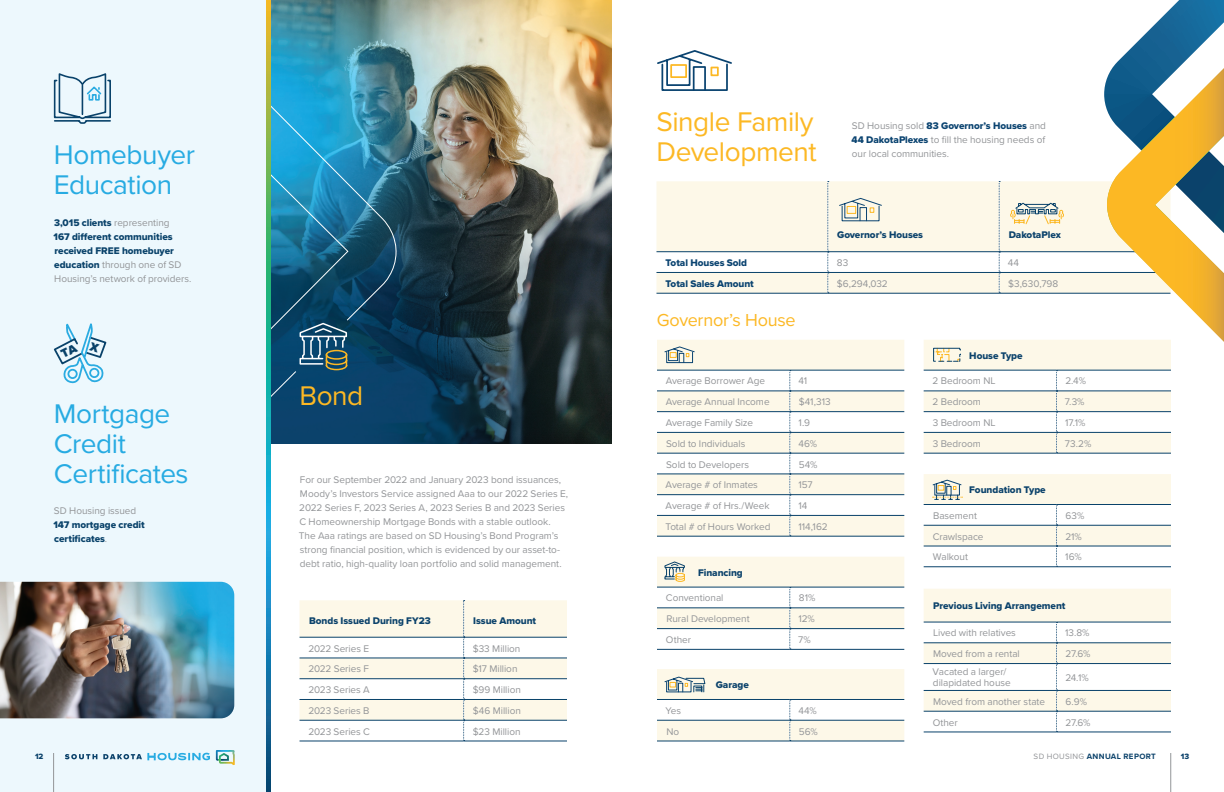
<style>
.page{position:relative;width:1224px;height:792px;background:#fff}
.page>*{position:absolute;margin:0;border:0;box-sizing:border-box;transform-origin:0 0}
.t1{font:28px/30px "Proxima Nova";letter-spacing:-.015em;color:#27abe2}
.t2{font:28px/30px "Proxima Nova";letter-spacing:-.015em;color:#fcb824}
.t3{font:18px "Proxima Nova";letter-spacing:-.015em;color:#fcb824}
.t4{font:10px/14px "Proxima Nova";letter-spacing:-.005em;color:#939598}
.t5{font:10px "Proxima Nova Extrabld";letter-spacing:-.005em;color:#0b426b}
.t6{font:10px/14px "Proxima Nova Extrabld";letter-spacing:-.005em;color:#09426a}
.t7{font:10px "Proxima Nova Extrabld";letter-spacing:-.005em;color:#0a4370}
.t8{font:700 8px "Proxima Nova";letter-spacing:.045em;color:#0b426b}
.t9{font:8px "Proxima Nova Extrabld";color:#0b426b}
.s1{font-family:"Proxima Nova";color:#939598}
.s2{font-family:"Proxima Nova Extrabld";color:#09426a}
.s3{font-family:"Proxima Nova Extrabld";color:#0a4370}
.s4{font-weight:400;color:#939598}
</style>
<div class="page">
<hr style="left:1170px;top:753px;width:1px;height:39px;background:#939598">
<div style="left:0;top:0;width:270px;height:792px;background:#edf8fd"></div>
<hr style="left:53px;top:753px;width:1px;height:39px;background:#939598">
<svg style="left:216px;top:750px;width:19px;height:15px"></svg>
<svg style="left:65px;top:754px;width:32px;height:5px"></svg>
<svg style="left:103px;top:753px;width:107px;height:7px"></svg>
<img style="left:271px;top:0;width:341px;height:444px">
<svg style="left:53px;top:73px;width:58px;height:51px"></svg>
<svg style="left:300px;top:600px;width:267px;height:141px"></svg>
<hr style="left:300px;top:637px;width:164px;height:1px;background:#09426a">
<hr style="left:464px;top:637px;width:103px;height:1px;background:#09426a">
<hr style="left:300px;top:658px;width:164px;height:1px;background:#09426a">
<hr style="left:464px;top:658px;width:103px;height:1px;background:#09426a">
<hr style="left:300px;top:678px;width:164px;height:1px;background:#09426a">
<hr style="left:464px;top:678px;width:103px;height:1px;background:#09426a">
<hr style="left:300px;top:699px;width:164px;height:1px;background:#09426a">
<hr style="left:464px;top:699px;width:103px;height:1px;background:#09426a">
<hr style="left:300px;top:720px;width:164px;height:1px;background:#09426a">
<hr style="left:464px;top:720px;width:103px;height:1px;background:#09426a">
<hr style="left:300px;top:741px;width:164px;height:1px;background:#09426a">
<hr style="left:464px;top:741px;width:103px;height:1px;background:#09426a">
<hr style="left:657px;top:741px;width:133px;height:1px;background:#09426a">
<hr style="left:790px;top:741px;width:114px;height:1px;background:#09426a">
<svg style="left:1130px;top:0;width:94px;height:49px"></svg>
<svg style="left:656px;top:49px;width:568px;height:692px"></svg>
<img style="left:0;top:582px;width:234px;height:136px">
<svg style="left:271px;top:104px;width:126px;height:295px;background:#1a698e"></svg>
<svg style="left:266px;top:0;width:5px;height:792px;background:#3da08c"></svg>
<svg style="left:53px;top:323px;width:54px;height:61px"></svg>
<h1 class="t1" style="left:54px;top:138px;width:143px">Homebuyer<br>Education</h1>
<p class="t6" style="left:54px;top:215px;width:122px">3,015 clients <span class="s1">representing<br></span>167 different communities received FREE homebuyer</p>
<p class="t4" style="left:54px;top:257px;width:139px"><span class="s2">education</span> through one of SD<br>Housing’s network of providers.</p>
<h1 class="t1" style="left:54px;top:397px;width:136px">Mortgage<br>Credit<br>Certificates</h1>
<p class="t4" style="left:54px;top:504px;width:84px">SD Housing issued</p>
<p class="t6" style="left:54px;top:518px;width:93px">147 mortgage credit certificates<span class="s1">.</span></p>
<h1 class="t2" style="left:300px;top:380px;width:65px">Bond</h1>
<p class="t4" style="left:299px;top:473px;width:271px">For our September 2022 and January 2023 bond issuances, Moody’s Investors Service assigned Aaa to our 2022 Series E, 2022 Series F, 2023 Series A, 2023 Series B and 2023 Series C Homeownership Mortgage Bonds with a stable outlook.<br>The Aaa ratings are based on SD Housing’s Bond Program’s strong financial position, which is evidenced by our asset-to&shy;debt ratio, high-quality loan portfolio and solid management.</p>
<p class="t5" style="left:309px;top:613px;width:123px">Bonds Issued During FY23</p>
<p class="t5" style="left:473px;top:613px;width:64px">Issue Amount</p>
<p class="t4" style="left:308px;top:641px;width:62px">2022 Series E</p>
<p class="t4" style="left:473px;top:641px;width:49px">$33 Million</p>
<p class="t4" style="left:308px;top:662px;width:62px">2022 Series F</p>
<p class="t4" style="left:473px;top:662px;width:46px">$17 Million</p>
<p class="t4" style="left:308px;top:682px;width:63px">2023 Series A</p>
<p class="t4" style="left:473px;top:682px;width:50px">$99 Million</p>
<p class="t4" style="left:308px;top:703px;width:63px">2023 Series B</p>
<p class="t4" style="left:473px;top:703px;width:50px">$46 Million</p>
<p class="t4" style="left:308px;top:724px;width:63px">2023 Series C</p>
<p class="t4" style="left:473px;top:724px;width:49px">$23 Million</p>
<h1 class="t2" style="left:656px;top:106px;width:162px">Single Family<br>Development</h1>
<p class="t7" style="left:852px;top:118px;width:196px"><span class="s1">SD Housing sold</span> 83 Governor’s Houses <span class="s1">and</span></p>
<p class="t4" style="left:852px;top:132px;width:195px"><span class="s3">44 DakotaPlexes</span> to fill the housing needs of our local communities.</p>
<p class="t5" style="left:837px;top:227px;width:88px">Governor’s Houses</p>
<p class="t5" style="left:1009px;top:227px;width:54px">DakotaPlex</p>
<p class="t7" style="left:665px;top:255px;width:83px">Total Houses Sold</p>
<p class="t4" style="left:837px;top:255px;width:13px">83</p>
<p class="t4" style="left:1008px;top:255px;width:13px">44</p>
<p class="t7" style="left:665px;top:276px;width:90px">Total Sales Amount</p>
<p class="t4" style="left:837px;top:276px;width:52px">$6,294,032</p>
<p class="t4" style="left:1008px;top:276px;width:51px">$3,630,798</p>
<h2 class="t3" style="left:657px;top:307px;width:140px">Governor’s House</h2>
<p class="t4" style="left:666px;top:374px;width:101px">Average Borrower Age</p>
<p class="t4" style="left:798px;top:374px;width:10px">41</p>
<p class="t4" style="left:666px;top:394px;width:105px">Average Annual Income</p>
<p class="t4" style="left:799px;top:394px;width:33px">$41,313</p>
<p class="t4" style="left:666px;top:415px;width:89px">Average Family Size</p>
<p class="t4" style="left:799px;top:415px;width:13px">1.9</p>
<p class="t4" style="left:666px;top:436px;width:81px">Sold to Individuals</p>
<p class="t4" style="left:798px;top:436px;width:20px">46%</p>
<p class="t4" style="left:666px;top:457px;width:85px">Sold to Developers</p>
<p class="t4" style="left:799px;top:457px;width:20px">54%</p>
<p class="t4" style="left:666px;top:477px;width:94px">Average # of Inmates</p>
<p class="t4" style="left:799px;top:477px;width:16px">157</p>
<p class="t4" style="left:666px;top:498px;width:106px">Average # of Hrs./Week</p>
<p class="t4" style="left:799px;top:498px;width:10px">14</p>
<p class="t4" style="left:665px;top:519px;width:107px">Total # of Hours Worked</p>
<p class="t4" style="left:799px;top:519px;width:31px">114,162</p>
<p class="t5" style="left:698px;top:565px;width:46px">Financing</p>
<p class="t4" style="left:666px;top:591px;width:59px">Conventional</p>
<p class="t4" style="left:799px;top:591px;width:18px">81%</p>
<p class="t4" style="left:666px;top:611px;width:85px">Rural Development</p>
<p class="t4" style="left:799px;top:611px;width:18px">12%</p>
<p class="t4" style="left:666px;top:632px;width:27px">Other</p>
<p class="t4" style="left:798px;top:632px;width:14px">7%</p>
<p class="t5" style="left:716px;top:677px;width:35px">Garage</p>
<p class="t4" style="left:666px;top:703px;width:17px">Yes</p>
<p class="t4" style="left:798px;top:703px;width:20px">44%</p>
<p class="t4" style="left:666px;top:724px;width:14px">No</p>
<p class="t4" style="left:799px;top:724px;width:20px">56%</p>
<p class="t5" style="left:969px;top:348px;width:55px">House Type</p>
<p class="t4" style="left:933px;top:374px;width:65px">2 Bedroom NL</p>
<p class="t4" style="left:1065px;top:374px;width:22px">2.4%</p>
<p class="t4" style="left:933px;top:394px;width:50px">2 Bedroom</p>
<p class="t4" style="left:1065px;top:394px;width:21px">7.3%</p>
<p class="t4" style="left:933px;top:415px;width:64px">3 Bedroom NL</p>
<p class="t4" style="left:1065px;top:415px;width:22px">17.1%</p>
<p class="t4" style="left:933px;top:436px;width:50px">3 Bedroom</p>
<p class="t4" style="left:1065px;top:436px;width:28px">73.2%</p>
<p class="t5" style="left:969px;top:482px;width:78px">Foundation Type</p>
<p class="t4" style="left:933px;top:508px;width:45px">Basement</p>
<p class="t4" style="left:1066px;top:508px;width:20px">63%</p>
<p class="t4" style="left:933px;top:529px;width:52px">Crawlspace</p>
<p class="t4" style="left:1065px;top:529px;width:18px">21%</p>
<p class="t4" style="left:933px;top:550px;width:37px">Walkout</p>
<p class="t4" style="left:1065px;top:550px;width:18px">16%</p>
<p class="t5" style="left:933px;top:599px;width:134px">Previous Living Arrangement</p>
<p class="t4" style="left:933px;top:626px;width:84px">Lived with relatives</p>
<p class="t4" style="left:1065px;top:626px;width:26px">13.8%</p>
<p class="t4" style="left:933px;top:646px;width:88px">Moved from a rental</p>
<p class="t4" style="left:1065px;top:646px;width:27px">27.6%</p>
<p class="t4" style="left:933px;top:666px;width:80px;line-height:11px">Vacated a larger/ dilapidated house</p>
<p class="t4" style="left:1065px;top:670px;width:25px">24.1%</p>
<p class="t4" style="left:933px;top:694px;width:113px">Moved from another state</p>
<p class="t4" style="left:1066px;top:694px;width:23px">6.9%</p>
<p class="t4" style="left:933px;top:715px;width:27px">Other</p>
<p class="t4" style="left:1065px;top:715px;width:27px">27.6%</p>
<p class="t9" style="left:35px;top:751px;width:10px">12</p>
<p class="t8" style="left:1034px;top:751px;width:124px"><span class="s4">SD HOUSING</span> ANNUAL REPORT</p>
<p class="t9" style="left:1181px;top:751px;width:10px">13</p>
</div>
